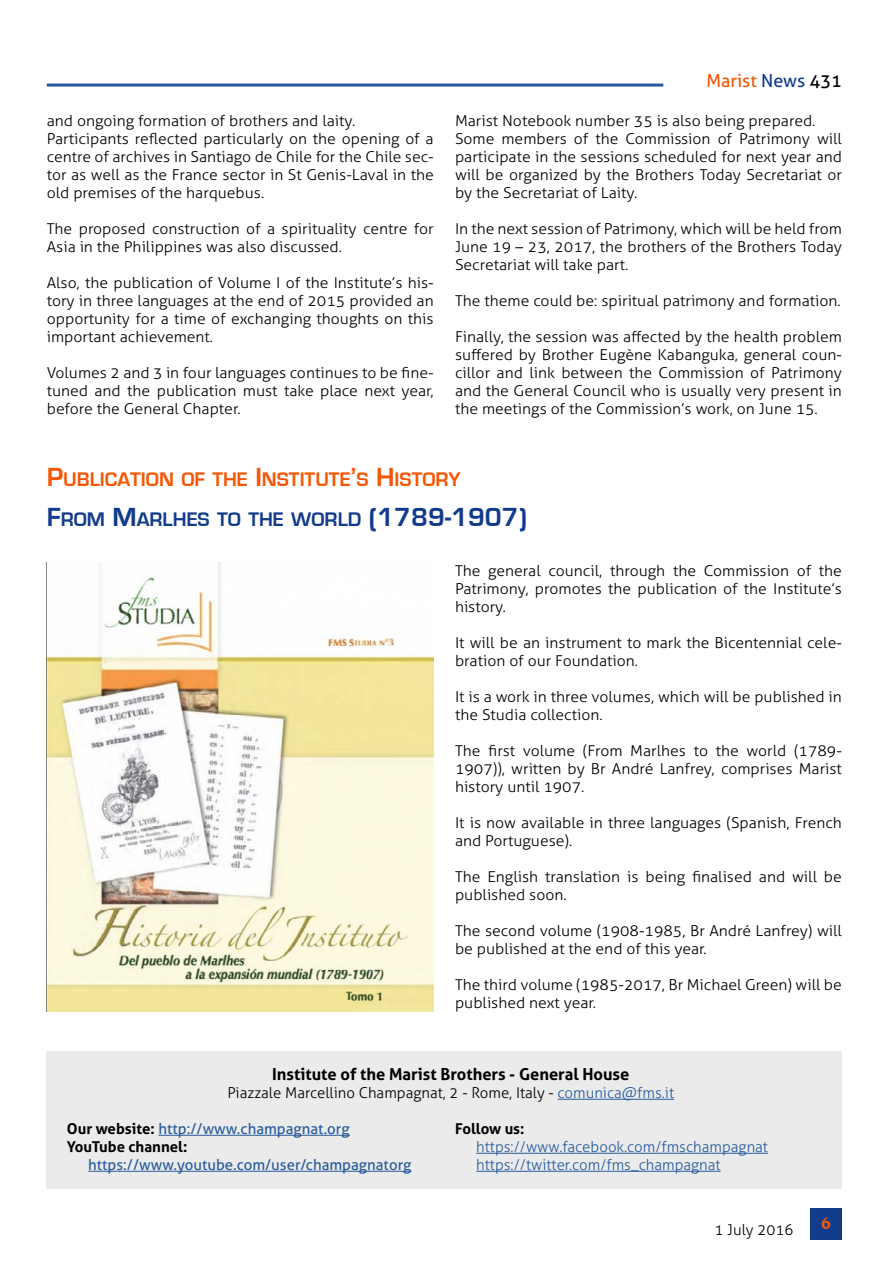
<style>
.page{position:relative;width:893px;height:1263px;background:#fff}
.page>*{position:absolute;margin:0;border:0;box-sizing:border-box;transform-origin:0 0}
.t1{font:700 20.25px/39.8px "Eurostile";color:#f45706}
.t2{font:18px "Aller";color:#f45706}
.t3{font:700 18px "Novarese IT Cby BT";color:#f45706}
.t4{font:700 16.5px "Aller";color:#000}
.t5{font:300 15px/18px "Aller";color:#000;scale:1.05 1}
.t6{font:300 15px/18px "Aller";color:#275b9b}
.t7{font:300 15px "Aller";color:#000}
.t8{font:700 15px/18px "Aller";color:#000}
.t9{font:15px "Aller";color:#275b9b}
.s1{color:#123b8b}
.s2{color:#000}
.s3{font-size:27px}
.s4{font-size:27px;color:#123b8b}
.s5{color:#275b9b}
.s6{font-weight:400;color:#275b9b}
</style>
<div class="page">
<hr style="left:47px;top:84px;width:616px;height:3px;background:#275b9b">
<div style="left:810px;top:1208px;width:32px;height:31px;background:#123b8b"></div>
<div style="left:47px;top:1051px;width:795px;height:138px;background:#ebebeb"></div>
<hr style="left:558px;top:1099px;width:116px;height:1px;background:#275b9b">
<hr style="left:158px;top:1135px;width:192px;height:1px;background:#275b9b">
<hr style="left:88px;top:1171px;width:323px;height:1px;background:#275b9b">
<hr style="left:476px;top:1153px;width:292px;height:1px;background:#275b9b">
<hr style="left:476px;top:1171px;width:245px;height:1px;background:#275b9b">
<img style="left:47px;top:562px;width:387px;height:450px">
<p class="t5" style="left:47px;top:112px;width:370px">and ongoing formation of brothers and laity.<br>Participants reflected particularly on the opening of a centre of archives in Santiago de Chile for the Chile sec&shy;tor as well as the France sector in St Genis-Laval in the old premises of the harquebus.</p>
<p class="t5" style="left:47px;top:220px;width:370px">The proposed construction of a spirituality centre for<br>Asia in the Philippines was also discussed.</p>
<p class="t5" style="left:47px;top:274px;width:370px;text-align:justify">Also, the publication of Volume I of the Institute’s his&shy;tory in three languages at the end of 2015 provided an opportunity for a time of exchanging thoughts on this important achievement.</p>
<p class="t5" style="left:47px;top:364px;width:370px;text-align:justify">Volumes 2 and 3 in four languages continues to be fine&shy;tuned and the publication must take place next year, before the General Chapter.</p>
<p class="t2" style="left:706px;top:69px;width:137px">Marist <span class="s1">News</span> <span class="s2">431</span></p>
<p class="t5" style="left:455px;top:112px;width:370px">Marist Notebook number 35 is also being prepared.<br>Some members of the Commission of Patrimony will participate in the sessions scheduled for next year and will be organized by the Brothers Today Secretariat or by the Secretariat of Laity.</p>
<p class="t5" style="left:455px;top:220px;width:370px;text-align:justify">In the next session of Patrimony, which will be held from June 19 – 23, 2017, the brothers of the Brothers Today Secretariat will take part.</p>
<p class="t5" style="left:455px;top:292px;width:369px">The theme could be: spiritual patrimony and formation.</p>
<p class="t5" style="left:455px;top:328px;width:370px;text-align:justify">Finally, the session was affected by the health problem suffered by Brother Eugène Kabanguka, general coun&shy;cillor and link between the Commission of Patrimony and the General Council who is usually very present in the meetings of the Commission’s work, on June 15.</p>
<h1 class="t1" style="left:47px;top:460px;width:482px"><span class="s3">P</span>UBLICATION OF THE <span class="s3">I</span> NSTITUTE<span class="s3">’</span>S <span class="s3">H</span>ISTORY<br><span class="s4">F</span><span class="s1">ROM</span> <span class="s4">M</span><span class="s1">ARLHES TO THE WORLD</span> <span class="s4">(1789-1907)</span></h1>
<p class="t5" style="left:455px;top:562px;width:370px;text-align:justify">The general council, through the Commission of the Patrimony, promotes the publication of the Institute’s history.</p>
<p class="t5" style="left:455px;top:634px;width:370px">It will be an instrument to mark the Bicentennial cele&shy;bration of our Foundation.</p>
<p class="t5" style="left:455px;top:688px;width:370px">It is a work in three volumes, which will be published in the Studia collection.</p>
<p class="t5" style="left:455px;top:742px;width:370px;text-align:justify">The first volume (From Marlhes to the world (1789- 1907)), written by Br André Lanfrey, comprises Marist history until 1907.</p>
<p class="t5" style="left:455px;top:814px;width:370px">It is now available in three languages (Spanish, French and Portuguese).</p>
<p class="t5" style="left:455px;top:868px;width:370px">The English translation is being finalised and will be published soon.</p>
<p class="t5" style="left:455px;top:922px;width:370px">The second volume (1908-1985, Br André Lanfrey) will be published at the end of this year.</p>
<p class="t5" style="left:455px;top:976px;width:370px">The third volume (1985-2017, Br Michael Green) will be published next year.</p>
<p class="t4" style="left:272px;top:1064px;width:359px">Institute of the Marist Brothers - General House</p>
<p class="t7" style="left:227px;top:1084px;width:448px">Piazzale Marcellino Champagnat, 2 - Rome, Italy - <span class="s5">comunica@fms.it</span></p>
<p class="t8" style="left:67px;top:1120px;width:284px">Our website: <span class="s6">http://www.champagnat.org<br></span>YouTube channel:</p>
<p class="t9" style="left:88px;top:1156px;width:325px">https://www.youtube.com/user/champagnatorg</p>
<p class="t8" style="left:455px;top:1120px;width:71px">Follow us:</p>
<p class="t6" style="left:476px;top:1138px;width:293px">https://www.facebook.com/fmschampagnat https://twitter.com/fms_champagnat</p>
<p class="t7" style="left:714px;top:1220px;width:80px">1 July 2016</p>
<p class="t3" style="left:821px;top:1212px;width:12px">6</p>
</div>
